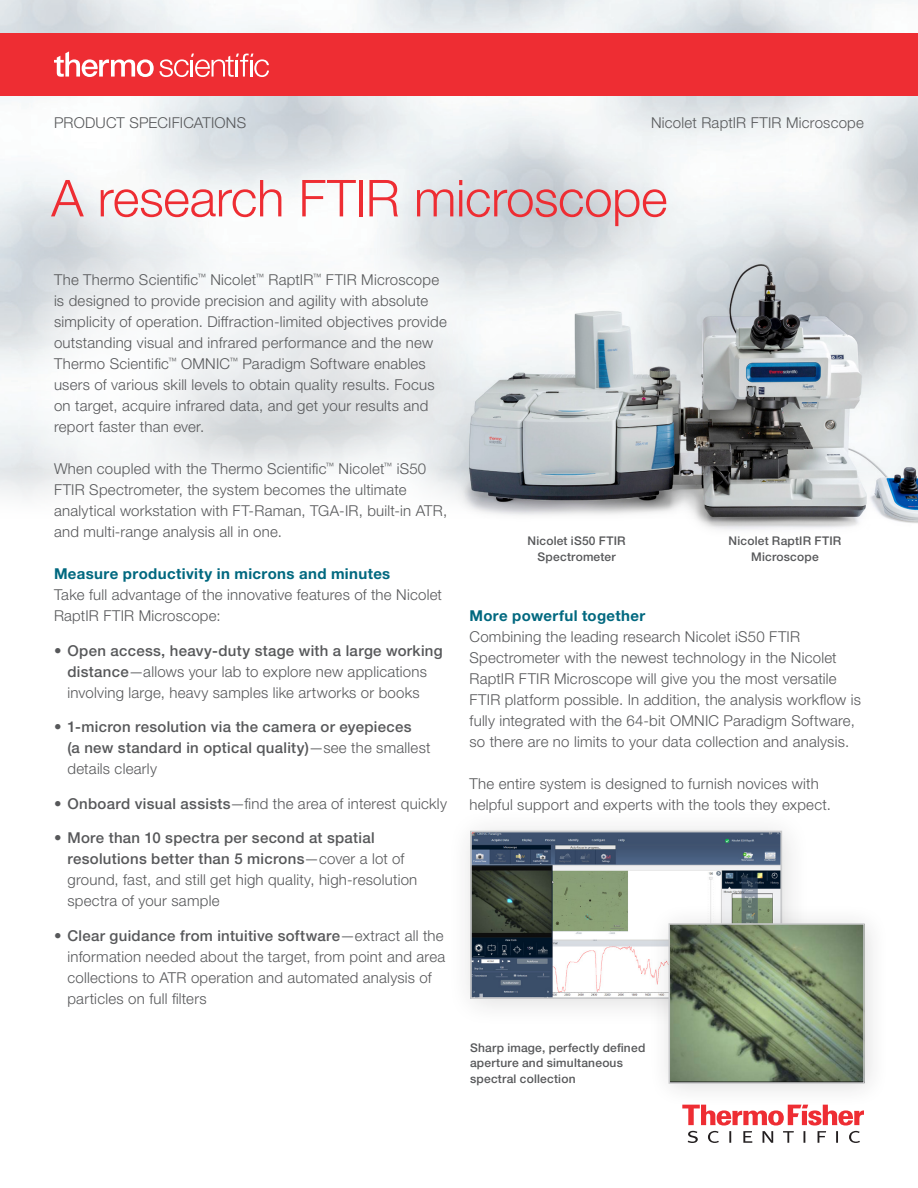
<style>
.page{position:relative;width:918px;height:1188px;background:#fff}
.page>*{position:absolute;margin:0;border:0;box-sizing:border-box;transform-origin:0 0}
.Headline{font:300 51px "Helvetica Neue LTW1 G";letter-spacing:-.01em;color:#ee2d33}
.Body_Copy{font:300 15px/21px "Helvetica Neue LTW1 G";letter-spacing:.015em;color:#57585a}
.t1{font:500 15px/21px "Helvetica Neue LTW1 G";letter-spacing:.02em;color:#57585a}
.Content_Header{font:700 15px "Helvetica Neue LTW1 G";letter-spacing:.025em;color:#00687f}
.Technical_Eyebrow{font:300 15px "Helvetica Neue LTW1 G";letter-spacing:.015em;color:#57585a}
.Figure_Caption{font:500 12px/15.8px "Helvetica Neue LTW1 G";letter-spacing:.02em;color:#57585a;text-align:center}
.s1{font-weight:500}
.s2{font-weight:300}
</style>
<div class="page">
<img style="left:405px;top:194px;width:513px;height:336px">
<img style="left:494px;top:265px;width:261px;height:148px">
<svg style="left:687px;top:1109px;width:177px;height:34px"></svg>
<div style="left:5px;top:224px;width:489px;height:830px;background:#fff;opacity:.75"></div>
<div style="left:447px;top:807px;width:364px;height:221px;background:#fbfbfb"></div>
<img style="left:473px;top:834px;width:306px;height:162px">
<div style="left:470px;top:831px;width:312px;height:168px;border:2px solid #c9cacc"></div>
<div style="left:648px;top:903px;width:242px;height:206px;background:#231f20;opacity:.15"></div>
<img style="left:672px;top:926px;width:190px;height:155px">
<div style="left:669px;top:923px;width:196px;height:161px;border:2px solid #c9cacc"></div>
<div style="left:0;top:33px;width:918px;height:63px;background:#ee2d33"></div>
<svg style="left:54px;top:51px;width:215px;height:26px"></svg>
<p class="Technical_Eyebrow" style="left:54px;top:113px;width:194px">PRODUCT SPECIFICATIONS</p>
<p class="Technical_Eyebrow" style="left:651px;top:113px;width:214px">Nicolet RaptIR FTIR Microscope</p>
<p class="Headline" style="left:51px;top:167px;width:618px">A research FTIR microscope</p>
<p class="Body_Copy" style="left:54px;top:269px;width:394px">The Thermo Scientific<sup>™</sup> Nicolet<sup>™</sup> RaptIR<sup>™</sup> FTIR Microscope is designed to provide precision and agility with absolute simplicity of operation. Diffraction-limited objectives provide outstanding visual and infrared performance and the new Thermo Scientific<sup>™</sup> OMNIC<sup>™</sup> Paradigm Software enables users of various skill levels to obtain quality results. Focus on target, acquire infrared data, and get your results and report faster than ever.</p>
<p class="Body_Copy" style="left:54px;top:458px;width:395px">When coupled with the Thermo Scientific<sup>™</sup> Nicolet<sup>™</sup> iS50<br>FTIR Spectrometer, the system becomes the ultimate analytical workstation with FT-Raman, TGA-IR, built-in ATR, and multi-range analysis all in one.</p>
<p class="Content_Header" style="left:54px;top:564px;width:338px">Measure productivity in microns and minutes</p>
<p class="Body_Copy" style="left:54px;top:584px;width:390px">Take full advantage of the innovative features of the Nicolet<br>RaptIR FTIR Microscope:</p>
<p class="Body_Copy" style="left:68px;top:640px;width:377px;text-indent:-14px"><span class="s1">• Open access, heavy-duty stage with a large working distance</span>—allows your lab to explore new applications involving large, heavy samples like artworks or books</p>
<p class="t1" style="left:68px;top:716px;width:365px;text-indent:-14px">• 1-micron resolution via the camera or eyepieces<br>(a new standard in optical quality)<span class="s2">—see the smallest details clearly</span></p>
<p class="Body_Copy" style="left:54px;top:793px;width:394px"><span class="s1">• Onboard visual assists</span>—find the area of interest quickly</p>
<p class="Body_Copy" style="left:68px;top:827px;width:351px;text-indent:-14px"><span class="s1">• More than 10 spectra per second at spatial resolutions better than 5 microns</span>—cover a lot of ground, fast, and still get high quality, high-resolution spectra of your sample</p>
<p class="Body_Copy" style="left:68px;top:925px;width:379px;text-indent:-14px"><span class="s1">• Clear guidance from intuitive software</span>—extract all the information needed about the target, from point and area collections to ATR operation and automated analysis of particles on full filters</p>
<p class="Figure_Caption" style="left:528px;top:533px;width:100px">Nicolet iS50 FTIR<br>Spectrometer</p>
<p class="Figure_Caption" style="left:729px;top:533px;width:114px">Nicolet RaptIR FTIR<br>Microscope</p>
<p class="Content_Header" style="left:470px;top:606px;width:177px">More powerful together</p>
<p class="Body_Copy" style="left:470px;top:626px;width:393px">Combining the leading research Nicolet iS50 FTIR Spectrometer with the newest technology in the Nicolet RaptIR FTIR Microscope will give you the most versatile FTIR platform possible. In addition, the analysis workflow is fully integrated with the 64-bit OMNIC Paradigm Software, so there are no limits to your data collection and analysis.</p>
<p class="Body_Copy" style="left:470px;top:773px;width:363px">The entire system is designed to furnish novices with helpful support and experts with the tools they expect.</p>
<p class="Figure_Caption" style="left:470px;top:1039px;width:177px;text-align:left">Sharp image, perfectly defined aperture and simultaneous spectral collection</p>
</div>
